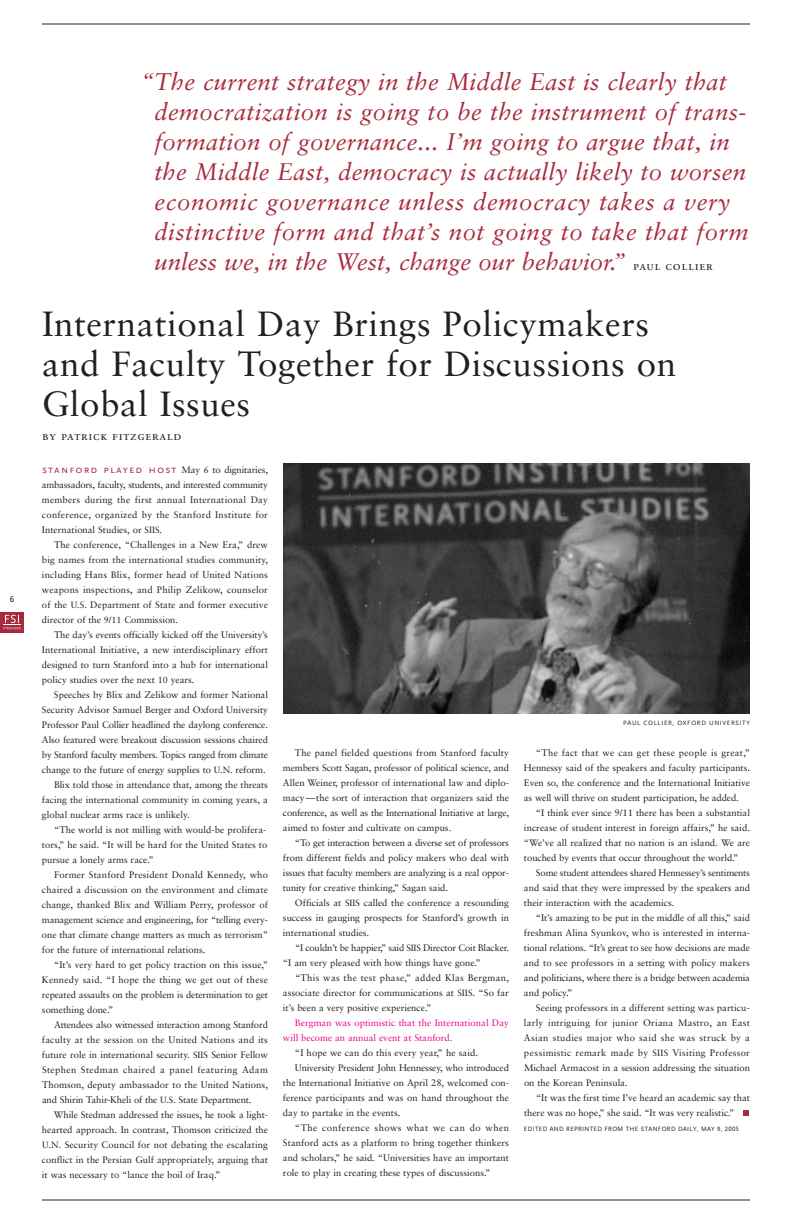
<style>
.page{position:relative;width:792px;height:1224px;background:#fff}
.page>*{position:absolute;margin:0;border:0;box-sizing:border-box;transform-origin:0 0}
.t1{font:35px/40px "Sabon";letter-spacing:.015em;color:#231f20}
.t2{font:italic 24px/30px "Sabon";letter-spacing:.01em;color:#a82b3d}
.t3{font:12px "Sabon Roman SC";letter-spacing:.055em;color:#231f20}
.t4{font:11px "Scala Sans Caps";letter-spacing:.1em;color:#a82b3d}
.t5{font:9.5px/15px "Sabon";color:#231f20;text-align:justify}
.t6{font:9.5px "Sabon";letter-spacing:.02em;color:#231f20}
.t7{font:9.5px/15px "Sabon";letter-spacing:.005em;color:#ed028c}
.t8{font:9.5px "Sabon";letter-spacing:-.02em;color:#231f20}
.t9{font:9.5px "Sabon";letter-spacing:.04em;color:#231f20}
.t10{font:9.5px "Sabon";letter-spacing:.045em;color:#231f20}
.t11{font:9px "Scala Sans Caps";color:#231f20}
.t12{font:6.5px "Scala Sans Caps";letter-spacing:.05em;color:#231f20}
.t13{font:6.5px "Scala Sans Caps";letter-spacing:.1em;color:#231f20}
.s1{font-family:"Sabon Roman SC";font-style:normal;font-size:12px;color:#231f20}
.s2{font-family:"Sabon";font-size:9.5px;color:#231f20}
.s3{font-family:"Sabon";font-size:9px;color:#231f20}
.s4{font-size:9px}
</style>
<div class="page">
<div style="left:0;top:612px;width:24px;height:20px;background:#a82b3d"></div>
<svg style="left:3px;top:615px;width:18px;height:14px"></svg>
<hr style="left:42px;top:24px;width:708px;height:1px;background:#231f20">
<hr style="left:42px;top:1200px;width:708px;height:1px;background:#231f20">
<svg style="left:743px;top:1110px;width:6px;height:6px"></svg>
<img style="left:283px;top:464px;width:467px;height:249px">
<p class="t11" style="left:10px;top:593px;width:6px">6</p>
<p class="t2" style="left:154px;top:69px;width:596px;text-indent:-13px">“The current strategy in the Middle East is clearly that democratization is going to be the instrument of trans&shy;formation of governance... I’m going to argue that, in the Middle East, democracy is actually likely to worsen economic governance unless democracy takes a very distinctive form and that’s not going to take that form unless we, in the West, change our behavior.” <span class="s1">paul collier</span></p>
<h1 class="t1" style="left:42px;top:307px;width:636px">International Day Brings Policymakers and Faculty Together for Discussions on<br>Global Issues</h1>
<p class="t3" style="left:42px;top:431px;width:141px">by patrick fitzgerald</p>
<p class="t4" style="left:42px;top:463px;width:228px">stanford played host <span class="s2">May</span> <span class="s3">6</span> <span class="s2">to dignitaries,</span></p>
<p class="t5" style="left:42px;top:478px;width:228px">ambassadors, faculty, students, and interested community members during the first annual International Day conference, organized by the Stanford Institute for International Studies, or <span class="s4">SIIS</span>.</p>
<p class="t5" style="left:42px;top:538px;width:228px;text-indent:12px">The conference, “Challenges in a New Era,” drew big names from the international studies community, including Hans Blix, former head of United Nations weapons inspections, and Philip Zelikow, counselor of the <span class="s4">U.S.</span> Department of State and former executive director of the <span class="s4">9/11</span> Commission.</p>
<p class="t5" style="left:42px;top:628px;width:228px;text-indent:12px">The day’s events officially kicked off the University’s International Initiative, a new interdisciplinary effort designed to turn Stanford into a hub for international policy studies over the next <span class="s4">10</span> years.</p>
<p class="t5" style="left:54px;top:688px;width:216px">Speeches by Blix and Zelikow and former National</p>
<p class="t5" style="left:42px;top:703px;width:228px">Security Advisor Samuel Berger and Oxford University</p>
<p class="t5" style="left:42px;top:718px;width:227px">Professor Paul Collier headlined the daylong conference.</p>
<p class="t5" style="left:42px;top:733px;width:228px">Also featured were breakout discussion sessions chaired</p>
<p class="t8" style="left:42px;top:751px;width:227px">by Stanford faculty members. Topics ranged from climate</p>
<p class="t5" style="left:42px;top:763px;width:225px">change to the future of energy supplies to <span class="s4">U.N.</span> reform.</p>
<p class="t5" style="left:54px;top:778px;width:215px">Blix told those in attendance that, among the threats</p>
<p class="t5" style="left:42px;top:793px;width:228px">facing the international community in coming years, a</p>
<p class="t5" style="left:42px;top:808px;width:149px">global nuclear arms race is unlikely.</p>
<p class="t5" style="left:54px;top:823px;width:214px">“The world is not milling with would-be prolifera-</p>
<p class="t5" style="left:42px;top:838px;width:227px">tors,” he said. “It will be hard for the United States to</p>
<p class="t5" style="left:42px;top:853px;width:113px">pursue a lonely arms race.”</p>
<p class="t5" style="left:54px;top:868px;width:216px">Former Stanford President Donald Kennedy, who</p>
<p class="t5" style="left:42px;top:883px;width:228px">chaired a discussion on the environment and climate</p>
<p class="t5" style="left:42px;top:898px;width:228px">change, thanked Blix and William Perry, professor of</p>
<p class="t5" style="left:42px;top:913px;width:228px">management science and engineering, for “telling every-</p>
<p class="t5" style="left:42px;top:928px;width:228px">one that climate change matters as much as terrorism”</p>
<p class="t5" style="left:42px;top:943px;width:165px">for the future of international relations.</p>
<p class="t5" style="left:54px;top:958px;width:215px">“It’s very hard to get policy traction on this issue,”</p>
<p class="t6" style="left:42px;top:976px;width:228px">Kennedy said. “I hope the thing we get out of these</p>
<p class="t5" style="left:42px;top:988px;width:228px">repeated assaults on the problem is determination to get</p>
<p class="t5" style="left:42px;top:1003px;width:73px">something done.”</p>
<p class="t5" style="left:54px;top:1018px;width:216px">Attendees also witnessed interaction among Stanford</p>
<p class="t6" style="left:42px;top:1036px;width:228px">faculty at the session on the United Nations and its</p>
<p class="t5" style="left:42px;top:1048px;width:228px">future role in international security. <span class="s4">SIIS</span> Senior Fellow</p>
<p class="t9" style="left:42px;top:1066px;width:228px">Stephen Stedman chaired a panel featuring Adam</p>
<p class="t5" style="left:42px;top:1078px;width:227px">Thomson, deputy ambassador to the United Nations,</p>
<p class="t5" style="left:42px;top:1093px;width:211px">and Shirin Tahir-Kheli of the <span class="s4">U.S.</span> State Department.</p>
<p class="t5" style="left:54px;top:1108px;width:215px">While Stedman addressed the issues, he took a light-</p>
<p class="t5" style="left:42px;top:1123px;width:227px">hearted approach. In contrast, Thomson criticized the</p>
<p class="t5" style="left:42px;top:1138px;width:227px"><span class="s4">U.N.</span> Security Council for not debating the escalating</p>
<p class="t5" style="left:42px;top:1153px;width:228px">conflict in the Persian Gulf appropriately, arguing that</p>
<p class="t5" style="left:42px;top:1168px;width:180px">it was necessary to “lance the boil of Iraq.”</p>
<p class="t5" style="left:283px;top:746px;width:228px;text-indent:12px">The panel fielded questions from Stanford faculty members Scott Sagan, professor of political science, and Allen Weiner, professor of international law and diplo&shy;macy—the sort of interaction that organizers said the conference, as well as the International Initiative at large, aimed to foster and cultivate on campus.</p>
<p class="t5" style="left:283px;top:836px;width:228px;text-indent:12px">“To get interaction between a diverse set of professors from different fields and policy makers who deal with issues that faculty members are analyzing is a real oppor&shy;tunity for creative thinking,” Sagan said.</p>
<p class="t5" style="left:283px;top:896px;width:228px;text-indent:12px">Officials at <span class="s4">SIIS</span> called the conference a resounding success in gauging prospects for Stanford’s growth in international studies.</p>
<p class="t5" style="left:283px;top:941px;width:228px;text-indent:12px">“I couldn’t be happier,” said <span class="s4">SIIS</span> Director Coit Blacker. “I am very pleased with how things have gone.”</p>
<p class="t5" style="left:283px;top:971px;width:227px;text-indent:12px">“This was the test phase,” added Klas Bergman, associate director for communications at <span class="s4">SIIS</span>. “So far it’s been a very positive experience.”</p>
<p class="t7" style="left:283px;top:1016px;width:227px;text-indent:12px">Bergman was optimistic that the International Day will become an annual event at Stanford.</p>
<p class="t5" style="left:295px;top:1046px;width:185px">“I hope we can do this every year,” he said.</p>
<p class="t5" style="left:295px;top:1061px;width:215px">University President John Hennessey, who introduced</p>
<p class="t5" style="left:283px;top:1076px;width:227px">the International Initiative on April 28, welcomed con-</p>
<p class="t5" style="left:283px;top:1091px;width:227px">ference participants and was on hand throughout the</p>
<p class="t5" style="left:283px;top:1106px;width:119px">day to partake in the events.</p>
<p class="t10" style="left:295px;top:1124px;width:215px">“The conference shows what we can do when</p>
<p class="t5" style="left:283px;top:1136px;width:227px">Stanford acts as a platform to bring together thinkers</p>
<p class="t5" style="left:283px;top:1151px;width:227px">and scholars,” he said. “Universities have an important</p>
<p class="t5" style="left:283px;top:1166px;width:209px">role to play in creating these types of discussions.”</p>
<p class="t13" style="left:623px;top:719px;width:128px">PAUL COLLIER, OXFORD UNIVERSITY</p>
<p class="t5" style="left:524px;top:746px;width:227px;text-indent:12px">“The fact that we can get these people is great,” Hennessy said of the speakers and faculty participants.<br>Even so, the conference and the International Initiative as well will thrive on student participation, he added.</p>
<p class="t5" style="left:524px;top:806px;width:228px;text-indent:12px">“I think ever since 9/11 there has been a substantial increase of student interest in foreign affairs,” he said. “We’ve all realized that no nation is an island. We are touched by events that occur throughout the world.”</p>
<p class="t5" style="left:524px;top:866px;width:228px;text-indent:12px">Some student attendees shared Hennessey’s sentiments and said that they were impressed by the speakers and their interaction with the academics.</p>
<p class="t5" style="left:524px;top:911px;width:228px;text-indent:12px">“It’s amazing to be put in the middle of all this,” said freshman Alina Syunkov, who is interested in interna&shy;tional relations. “It’s great to see how decisions are made and to see professors in a setting with policy makers and politicians, where there is a bridge between academia and policy.”</p>
<p class="t5" style="left:524px;top:1001px;width:228px;text-indent:12px">Seeing professors in a different setting was particu&shy;larly intriguing for junior Oriana Mastro, an East Asian studies major who said she was struck by a pessimistic remark made by <span class="s4">SIIS</span> Visiting Professor Michael Armacost in a session addressing the situation on the Korean Peninsula.</p>
<p class="t5" style="left:524px;top:1091px;width:228px;text-indent:12px">“It was the first time I’ve heard an academic say that there was no hope,” she said. “It was very realistic.”</p>
<p class="t12" style="left:524px;top:1125px;width:216px">EDITED AND REPRINTED FROM THE STANFORD DAILY, MAY 9, 2005</p>
</div>
